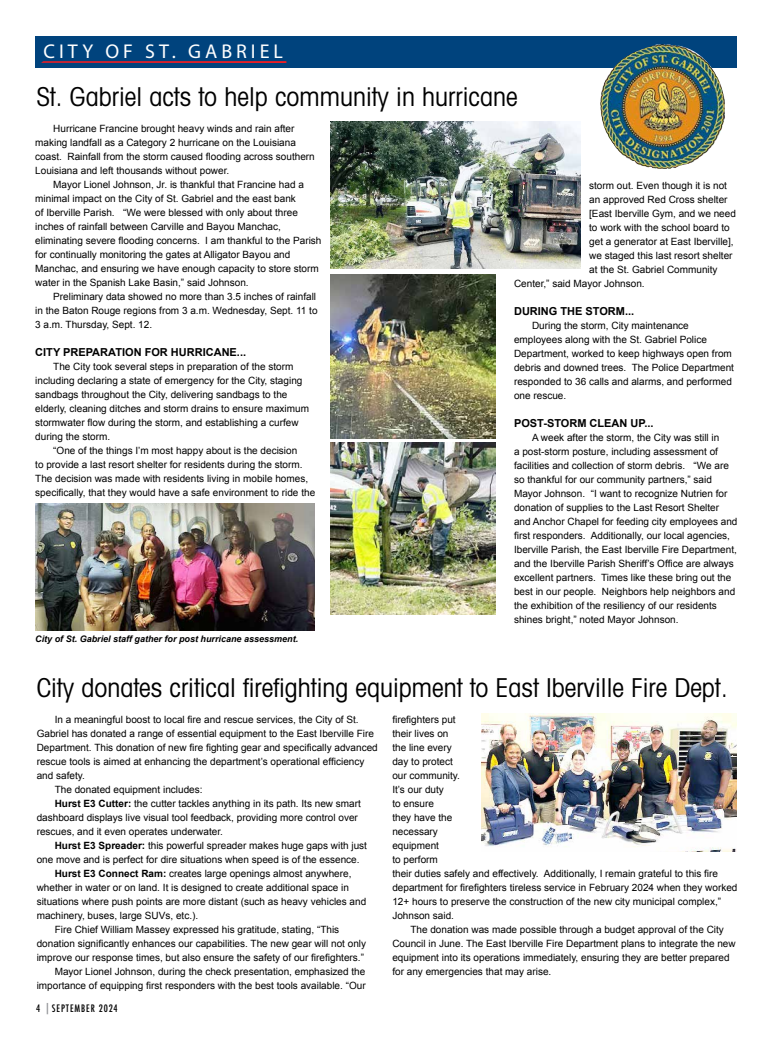
<style>
.page{position:relative;width:774px;height:1044px;background:#fff}
.page>*{position:absolute;margin:0;border:0;box-sizing:border-box;transform-origin:0 0}
.t1{font:condensed 26px "Avant Garde";color:#000}
.t2{font:20px "Myriad Pro";letter-spacing:.2em;color:#fff}
.t3{font:700 11px "Arial";color:#000}
.t4{font:10px/14px "Arial";color:#000}
.t5{font:500 condensed 10px "Futura";letter-spacing:.09em;color:#000}
.t6{font:italic 700 9px "Arial";color:#000}
.s1{font-weight:700}
.s2{font-size:12px;color:#939598}
</style>
<div class="page">
<div style="left:35px;top:36px;width:702px;height:32px;background:#00437d"></div>
<svg style="left:41px;top:61px;width:246px;height:2px"></svg>
<img style="left:330px;top:122px;width:250px;height:146px">
<img style="left:482px;top:714px;width:254px;height:138px">
<img style="left:35px;top:503px;width:280px;height:128px">
<img style="left:600px;top:44px;width:125px;height:125px">
<img style="left:330px;top:443px;width:166px;height:172px">
<img style="left:330px;top:274px;width:165px;height:165px">
<h2 class="t2" style="left:44px;top:41px;width:241px">CITY OF ST. GABRIEL</h2>
<h1 class="t1" style="left:37px;top:81px;width:482px">St. Gabriel acts to help community in hurricane</h1>
<p class="t4" style="left:35px;top:121px;width:281px;text-indent:18px">Hurricane Francine brought heavy winds and rain after making landfall as a Category 2 hurricane on the Louisiana coast. Rainfall from the storm caused flooding across southern Louisiana and left thousands without power.</p>
<p class="t4" style="left:35px;top:177px;width:288px;text-indent:18px">Mayor Lionel Johnson, Jr. is thankful that Francine had a minimal impact on the City of St. Gabriel and the east bank<br>of Iberville Parish. “We were blessed with only about three inches of rainfall between Carville and Bayou Manchac, eliminating severe flooding concerns. I am thankful to the Parish for continually monitoring the gates at Alligator Bayou and Manchac, and ensuring we have enough capacity to store storm water in the Spanish Lake Basin,” said Johnson.</p>
<p class="t4" style="left:35px;top:289px;width:284px;text-indent:18px">Preliminary data showed no more than 3.5 inches of rainfall in the Baton Rouge regions from 3 a.m. Wednesday, Sept. 11 to<br>3 a.m. Thursday, Sept. 12.</p>
<p class="t3" style="left:35px;top:345px;width:212px">CITY PREPARATION FOR HURRICANE...</p>
<p class="t4" style="left:35px;top:359px;width:275px;text-indent:18px">The City took several steps in preparation of the storm including declaring a state of emergency for the City, staging sandbags throughout the City, delivering sandbags to the elderly, cleaning ditches and storm drains to ensure maximum stormwater flow during the storm, and establishing a curfew during the storm.</p>
<p class="t4" style="left:35px;top:443px;width:281px;text-indent:18px">“One of the things I’m most happy about is the decision<br>to provide a last resort shelter for residents during the storm.<br>The decision was made with residents living in mobile homes, specifically, that they would have a safe environment to ride the</p>
<p class="t6" style="left:35px;top:634px;width:264px">City of St. Gabriel staff gather for post hurricane assessment.</p>
<p class="t4" style="left:589px;top:179px;width:139px">storm out. Even though it is not</p>
<p class="t4" style="left:589px;top:193px;width:140px">an approved Red Cross shelter</p>
<p class="t4" style="left:589px;top:207px;width:148px">[East Iberville Gym, and we need</p>
<p class="t4" style="left:589px;top:221px;width:142px">to work with the school board to</p>
<p class="t4" style="left:589px;top:235px;width:146px">get a generator at East Iberville],</p>
<p class="t4" style="left:589px;top:249px;width:145px">we staged this last resort shelter</p>
<p class="t4" style="left:589px;top:263px;width:130px">at the St. Gabriel Community</p>
<p class="t4" style="left:514px;top:277px;width:132px">Center,” said Mayor Johnson.</p>
<p class="t3" style="left:514px;top:304px;width:122px">DURING THE STORM...</p>
<p class="t4" style="left:514px;top:319px;width:221px;text-indent:18px">During the storm, City maintenance employees along with the St. Gabriel Police Department, worked to keep highways open from debris and downed trees. The Police Department responded to 36 calls and alarms, and performed one rescue.</p>
<p class="t3" style="left:514px;top:416px;width:141px">POST-STORM CLEAN UP...</p>
<p class="t4" style="left:514px;top:431px;width:225px;text-indent:18px">A week after the storm, the City was still in<br>a post-storm posture, including assessment of facilities and collection of storm debris. “We are so thankful for our community partners,” said Mayor Johnson. “I want to recognize Nutrien for donation of supplies to the Last Resort Shelter and Anchor Chapel for feeding city employees and first responders. Additionally, our local agencies, Iberville Parish, the East Iberville Fire Department, and the Iberville Parish Sheriff’s Office are always excellent partners. Times like these bring out the best in our people. Neighbors help neighbors and the exhibition of the resiliency of our residents shines bright,” noted Mayor Johnson.</p>
<h1 class="t1" style="left:37px;top:671px;width:693px">City donates critical firefighting equipment to East Iberville Fire Dept.</h1>
<p class="t4" style="left:55px;top:713px;width:306px">In a meaningful boost to local fire and rescue services, the City of St.</p>
<p class="t4" style="left:37px;top:727px;width:339px">Gabriel has donated a range of essential equipment to the East Iberville Fire</p>
<p class="t4" style="left:37px;top:741px;width:343px">Department. This donation of new fire fighting gear and specifically advanced</p>
<p class="t4" style="left:37px;top:755px;width:329px">rescue tools is aimed at enhancing the department’s operational efficiency</p>
<p class="t4" style="left:37px;top:769px;width:50px">and safety.</p>
<p class="t4" style="left:55px;top:783px;width:149px">The donated equipment includes:</p>
<p class="t4" style="left:55px;top:797px;width:308px"><span class="s1">Hurst E3 Cutter:</span> the cutter tackles anything in its path. Its new smart</p>
<p class="t4" style="left:37px;top:811px;width:323px">dashboard displays live visual tool feedback, providing more control over</p>
<p class="t4" style="left:37px;top:825px;width:188px">rescues, and it even operates underwater.</p>
<p class="t4" style="left:55px;top:839px;width:314px"><span class="s1">Hurst E3 Spreader:</span> this powerful spreader makes huge gaps with just</p>
<p class="t4" style="left:37px;top:853px;width:324px">one move and is perfect for dire situations when speed is of the essence.</p>
<p class="t4" style="left:55px;top:867px;width:298px"><span class="s1">Hurst E3 Connect Ram:</span> creates large openings almost anywhere,</p>
<p class="t4" style="left:37px;top:881px;width:314px">whether in water or on land. It is designed to create additional space in</p>
<p class="t4" style="left:37px;top:895px;width:331px">situations where push points are more distant (such as heavy vehicles and</p>
<p class="t4" style="left:37px;top:909px;width:163px">machinery, buses, large SUVs, etc.).</p>
<p class="t4" style="left:55px;top:923px;width:286px">Fire Chief William Massey expressed his gratitude, stating, “This</p>
<p class="t4" style="left:37px;top:937px;width:331px">donation significantly enhances our capabilities. The new gear will not only</p>
<p class="t4" style="left:37px;top:951px;width:329px">improve our response times, but also ensure the safety of our firefighters.”</p>
<p class="t4" style="left:55px;top:965px;width:312px">Mayor Lionel Johnson, during the check presentation, emphasized the</p>
<p class="t4" style="left:37px;top:979px;width:331px">importance of equipping first responders with the best tools available. “Our</p>
<p class="t5" style="left:36px;top:1002px;width:83px">4 <span class="s2">|</span>SEPTEMBER 2024</p>
<p class="t4" style="left:392px;top:713px;width:347px">firefighters put<br>their lives on<br>the line every<br>day to protect<br>our community.<br>It’s our duty<br>to ensure<br>they have the<br>necessary<br>equipment<br>to perform<br>their duties safely and effectively. Additionally, I remain grateful to this fire department for firefighters tireless service in February 2024 when they worked<br>12+ hours to preserve the construction of the new city municipal complex,”<br>Johnson said.</p>
<p class="t4" style="left:392px;top:923px;width:345px;text-indent:18px">The donation was made possible through a budget approval of the City Council in June. The East Iberville Fire Department plans to integrate the new equipment into its operations immediately, ensuring they are better prepared for any emergencies that may arise.</p>
</div>
